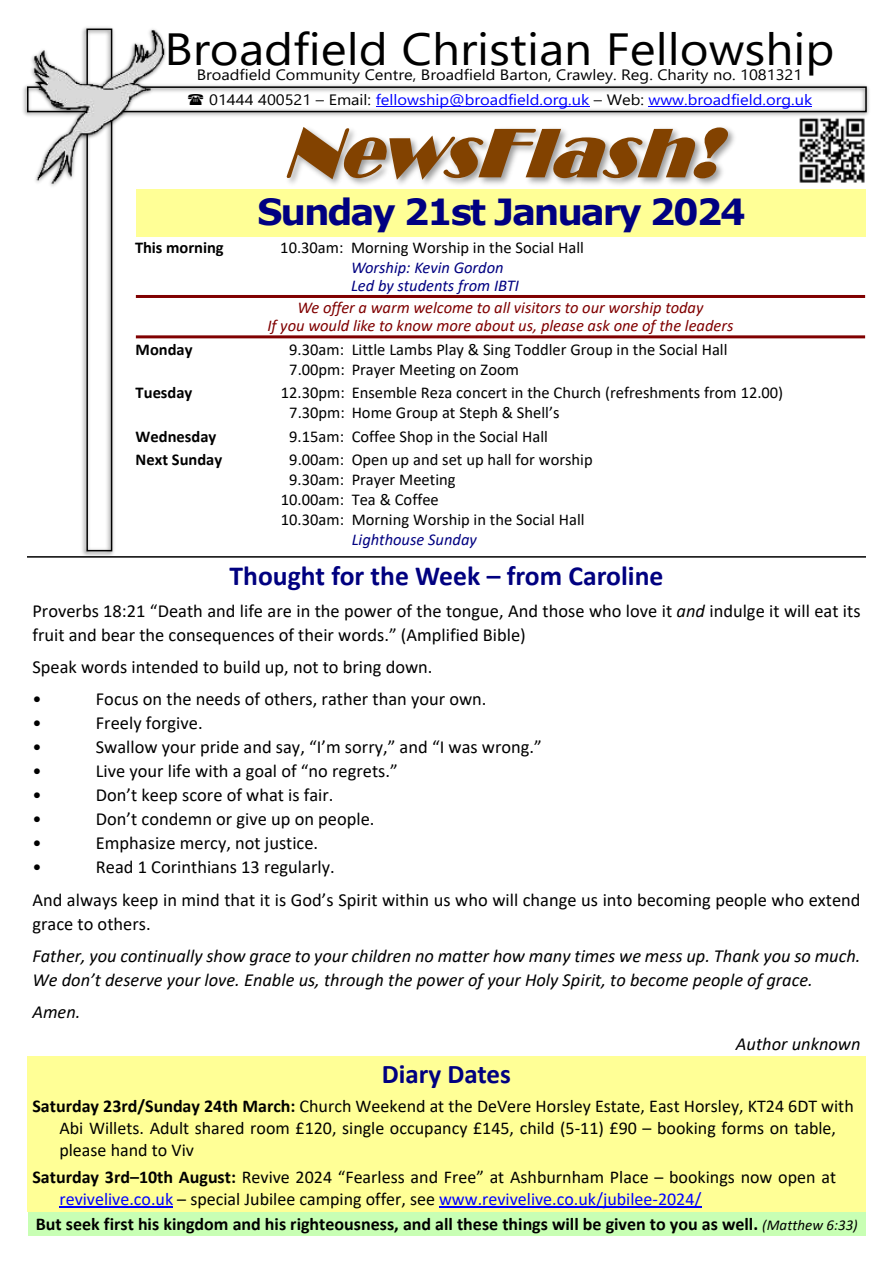
<style>
.page{position:relative;width:893px;height:1263px;background:#fff}
.page>*{position:absolute;margin:0;border:0;box-sizing:border-box;transform-origin:0 0}
.t1{font:45px "Segoe UI";color:#000;scale:1.1 1}
.t2{font:700 36px "Verdana";letter-spacing:-.06em;color:#000081}
.t3{font:700 27.6px "Calibri";color:#000080}
.t4{font:700 27px "Calibri";color:#000080}
.t5{font:18.45px/32.2px "Calibri";color:#000}
.t6{font:italic 18.45px/24px "Calibri";color:#000}
.t7{font:18px/22px "Calibri";color:#000}
.t8{font:700 18px "Calibri";color:#000}
.t9{font:16.5px/20.1px "Calibri";color:#000}
.t10{font:italic 16.5px/18.1px "Calibri";color:#800000;text-align:center}
.t11{font:italic 16.5px/18.1px "Calibri";color:#000081}
.t12{font:700 16.5px "Calibri";color:#000}
.t13{font:15px/25.2px "Segoe UI";color:#000;scale:1.1 1}
.s1{color:#00f}
.s2{font-style:italic}
.s3{font-weight:700}
.s4{font-weight:400;font-style:italic;font-size:15px}
</style>
<div class="page">
<img style="left:288px;top:128px;width:578px;height:76px">
<svg style="left:286px;top:127px;width:442px;height:53px"></svg>
<img style="left:782px;top:119px;width:84px;height:83px">
<img style="left:176px;top:85px;width:693px;height:34px">
<div style="left:27px;top:86px;width:840px;height:26px;border:2px solid #000"></div>
<img style="left:82px;top:194px;width:32px;height:362px">
<div style="left:86px;top:29px;width:26px;height:522px;border:2px solid #000"></div>
<hr style="left:376px;top:106px;width:213px;height:1px;background:#00f">
<hr style="left:648px;top:106px;width:164px;height:1px;background:#00f">
<img style="left:82px;top:85px;width:94px;height:109px">
<img style="left:23px;top:27px;width:149px;height:160px">
<div style="left:136px;top:189px;width:729px;height:47px;background:#ffff96"></div>
<hr style="left:136px;top:295px;width:729px;height:3px;background:#800000">
<hr style="left:136px;top:335px;width:729px;height:3px;background:#800000">
<div style="left:28px;top:1212px;width:838px;height:24px;background:#c8ffb4"></div>
<div style="left:27px;top:1056px;width:839px;height:156px;background:#ffff96"></div>
<hr style="left:59px;top:1206px;width:114px;height:1px;background:#00f">
<hr style="left:439px;top:1206px;width:262px;height:1px;background:#00f">
<hr style="left:27px;top:556px;width:839px;height:2px;background:#000">
<svg style="left:188px;top:94px;width:15px;height:11px"></svg>
<h1 class="t1" style="left:164px;top:33px;width:611px">Broadfield Christian Fellowship</h1>
<p class="t13" style="left:209px;top:64px;width:550px;text-indent:-12px">Broadfield Community Centre, Broadfield Barton, Crawley. Reg. Charity no. 1081321<br>01444 400521 – Email: <span class="s1">fellowship@broadfield.org.uk</span> – Web: <span class="s1">www.broadfield.org.uk</span></p>
<h2 class="t2" style="left:257px;top:198px;width:490px">Sunday 21st January 2024</h2>
<p class="t12" style="left:135px;top:240px;width:90px">This morning</p>
<p class="t9" style="left:280px;top:238px;width:305px">10.30am: Morning Worship in the Social Hall</p>
<p class="t11" style="left:351px;top:260px;width:169px">Worship: Kevin Gordon<br>Led by students from IBTI</p>
<p class="t10" style="left:267px;top:300px;width:468px">We offer a warm welcome to all visitors to our worship today<br>If you would like to know more about us, please ask one of the leaders</p>
<p class="t12" style="left:136px;top:342px;width:58px">Monday</p>
<p class="t9" style="left:289px;top:341px;width:440px">9.30am: Little Lambs Play &amp; Sing Toddler Group in the Social Hall<br>7.00pm: Prayer Meeting on Zoom</p>
<p class="t12" style="left:136px;top:386px;width:58px">Tuesday</p>
<p class="t9" style="left:289px;top:384px;width:495px;text-indent:-8px">12.30pm: Ensemble Reza concert in the Church (refreshments from 12.00)<br>7.30pm: Home Group at Steph &amp; Shell’s</p>
<p class="t12" style="left:136px;top:429px;width:82px">Wednesday</p>
<p class="t9" style="left:289px;top:427px;width:260px">9.15am: Coffee Shop in the Social Hall</p>
<p class="t12" style="left:136px;top:452px;width:88px">Next Sunday</p>
<p class="t9" style="left:289px;top:450px;width:305px">9.00am: Open up and set up hall for worship</p>
<p class="t9" style="left:289px;top:471px;width:168px">9.30am: Prayer Meeting</p>
<p class="t9" style="left:281px;top:491px;width:159px">10.00am: Tea &amp; Coffee</p>
<p class="t9" style="left:281px;top:511px;width:305px">10.30am: Morning Worship in the Social Hall</p>
<p class="t11" style="left:352px;top:532px;width:127px">Lighthouse Sunday</p>
<h3 class="t3" style="left:230px;top:564px;width:435px">Thought for the Week – from Caroline</h3>
<p class="t5" style="left:32px;top:600px;width:830px;line-height:24px">Proverbs 18:21 “Death and life are in the power of the tongue, And those who love it <span class="s2">and</span> indulge it will eat its fruit and bear the consequences of their words.” (Amplified Bible)</p>
<p class="t5" style="left:32px;top:652px;width:402px">Speak words intended to build up, not to bring down. •</p>
<p class="t5" style="left:96px;top:685px;width:392px">Focus on the needs of others, rather than your own.</p>
<p class="t5" style="left:32px;top:709px;width:11px">•</p>
<p class="t5" style="left:96px;top:709px;width:108px">Freely forgive.</p>
<p class="t5" style="left:32px;top:732px;width:11px">•</p>
<p class="t5" style="left:96px;top:732px;width:448px">Swallow your pride and say, “I’m sorry,” and “I was wrong.”</p>
<p class="t5" style="left:32px;top:756px;width:11px">•</p>
<p class="t5" style="left:96px;top:756px;width:303px">Live your life with a goal of “no regrets.”</p>
<p class="t5" style="left:32px;top:780px;width:11px">•</p>
<p class="t5" style="left:96px;top:780px;width:239px">Don’t keep score of what is fair.</p>
<p class="t5" style="left:32px;top:804px;width:11px">•</p>
<p class="t5" style="left:96px;top:804px;width:280px">Don’t condemn or give up on people.</p>
<p class="t5" style="left:32px;top:828px;width:11px">•</p>
<p class="t5" style="left:96px;top:828px;width:224px">Emphasize mercy, not justice.</p>
<p class="t5" style="left:32px;top:852px;width:11px">•</p>
<p class="t5" style="left:32px;top:852px;width:830px;text-indent:63px">Read 1 Corinthians 13 regularly.<br>And always keep in mind that it is God’s Spirit within us who will change us into becoming people who extend</p>
<p class="t5" style="left:32px;top:909px;width:120px">grace to others.</p>
<p class="t6" style="left:32px;top:945px;width:830px">Father, you continually show grace to your children no matter how many times we mess up. Thank you so much.<br>We don’t deserve your love. Enable us, through the power of your Holy Spirit, to become people of grace.</p>
<p class="t6" style="left:32px;top:1001px;width:50px">Amen.</p>
<p class="t6" style="left:736px;top:1034px;width:126px">Author unknown</p>
<h3 class="t4" style="left:382px;top:1063px;width:131px">Diary Dates</h3>
<p class="t7" style="left:59px;top:1097px;width:796px;text-indent:-27px"><span class="s3">Saturday 23rd/Sunday 24th March:</span> Church Weekend at the DeVere Horsley Estate, East Horsley, KT24 6DT with<br>Abi Willets. Adult shared room £120, single occupancy £145, child (5-11) £90 – booking forms on table, please hand to Viv</p>
<p class="t7" style="left:59px;top:1167px;width:778px;text-indent:-27px"><span class="s3">Saturday 3rd–10th August:</span> Revive 2024 “Fearless and Free” at Ashburnham Place – bookings now open at <span class="s1">revivelive.co.uk</span> – special Jubilee camping offer, see <span class="s1">www.revivelive.co.uk/jubilee-2024/</span></p>
<p class="t8" style="left:36px;top:1216px;width:823px">But seek first his kingdom and his righteousness, and all these things will be given to you as well. <span class="s4">(Matthew 6:33)</span></p>
</div>
